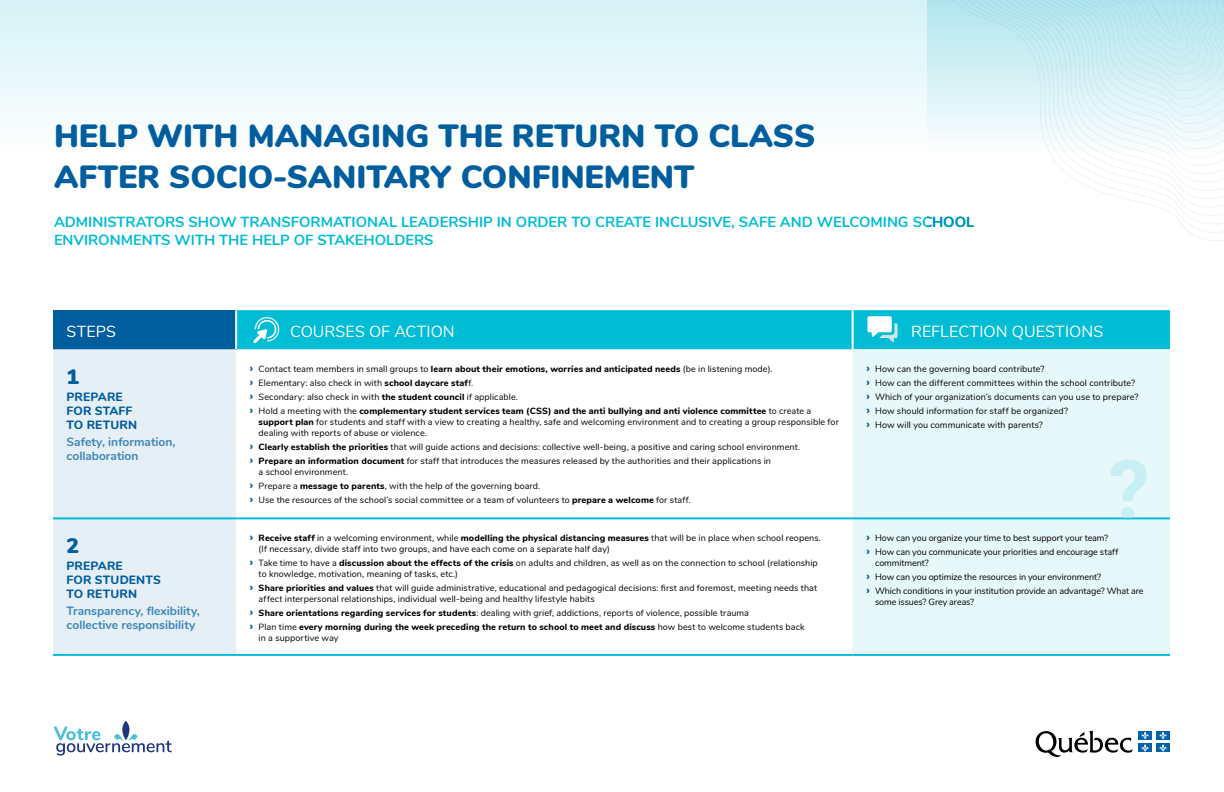
<style>
.page{position:relative;width:1224px;height:792px;background:#fff}
.page>*{position:absolute;margin:0;border:0;box-sizing:border-box;transform-origin:0 0}
.t1{font:900 32.1px/41.3px "Nunito";color:#005e9e}
.Liste_1{font:900 21px "Nunito";color:#005e9e}
.Liste_1-2{font:16px "Nunito";letter-spacing:.005em;color:#fff}
.t2{font:700 14.7px/18.3px "Nunito";color:#00bcd5}
.Liste_1-3{font:700 12px/14px "Nunito";color:#3b87b7}
.Liste_1-4{font:800 12px/14px "Nunito";letter-spacing:.01em;color:#005e9e}
.t3{font:9px/11px "Nunito";letter-spacing:.01em;color:#000}
.t4{font:9px/11px "Nunito";letter-spacing:-.01em;color:#000}
.t5{font:800 9px/11px "Nunito";letter-spacing:.015em;color:#000}
.s1{font-weight:700;font-size:12px;color:#005b9d}
.s2{font-weight:800}
.s3{font-weight:400}
</style>
<div class="page">
<div style="left:0;top:0;width:1224px;height:153px;background:linear-gradient(to bottom,#d4f2f6,#fefefe)"></div>
<div style="left:53px;top:310px;width:183px;height:39px;background:#005e9e"></div>
<div style="left:53px;top:349px;width:183px;height:305px;background:#e7eff6"></div>
<div style="left:853px;top:349px;width:317px;height:305px;background:#e7f8fb"></div>
<hr style="left:235px;top:310px;width:2px;height:39px;background:#fff">
<hr style="left:53px;top:654px;width:183px;height:2px;background:#00bcd5">
<hr style="left:236px;top:654px;width:617px;height:2px;background:#00bcd5">
<hr style="left:853px;top:654px;width:317px;height:2px;background:#00bcd5">
<hr style="left:53px;top:517px;width:183px;height:2px;background:#00bcd5">
<hr style="left:236px;top:517px;width:617px;height:2px;background:#00bcd5">
<hr style="left:853px;top:517px;width:317px;height:2px;background:#00bcd5">
<div style="left:236px;top:310px;width:934px;height:39px;background:#00bcd5"></div>
<svg style="left:1110px;top:460px;width:37px;height:58px;background:#d8f4f8"></svg>
<svg style="left:930px;top:0;width:294px;height:241px"></svg>
<svg style="left:935px;top:0;width:289px;height:233px"></svg>
<svg style="left:943px;top:0;width:281px;height:224px"></svg>
<svg style="left:951px;top:0;width:273px;height:216px"></svg>
<svg style="left:959px;top:0;width:265px;height:208px"></svg>
<svg style="left:967px;top:0;width:257px;height:199px"></svg>
<svg style="left:975px;top:0;width:249px;height:191px"></svg>
<svg style="left:983px;top:0;width:241px;height:183px"></svg>
<svg style="left:991px;top:0;width:233px;height:174px"></svg>
<svg style="left:999px;top:0;width:225px;height:166px"></svg>
<img style="left:55px;top:721px;width:117px;height:35px">
<img style="left:1035px;top:730px;width:135px;height:27px">
<h1 class="t1" style="left:54px;top:113px;width:763px">HELP WITH MANAGING THE RETURN TO CLASS<br>AFTER SOCIO-SANITARY CONFINEMENT</h1>
<p class="t2" style="left:54px;top:212px;width:922px">ADMINISTRATORS SHOW TRANSFORMATIONAL LEADERSHIP IN ORDER TO CREATE INCLUSIVE, SAFE AND WELCOMING SCHOOL<br>ENVIRONMENTS WITH THE HELP OF STAKEHOLDERS</p>
<p class="Liste_1-2" style="left:67px;top:320px;width:51px">STEPS</p>
<p class="Liste_1-2" style="left:290px;top:320px;width:166px">COURSES OF ACTION</p>
<p class="Liste_1-2" style="left:911px;top:320px;width:194px">REFLECTION QUESTIONS</p>
<p class="Liste_1" style="left:67px;top:361px;width:14px">1</p>
<p class="Liste_1-4" style="left:67px;top:389px;width:72px">PREPARE<br>FOR STAFF<br>TO RETURN</p>
<p class="Liste_1-3" style="left:67px;top:434px;width:110px">Safety, information, collaboration</p>
<p class="t3" style="left:250px;top:363px;width:524px"><span class="s1">›</span> Contact team members in small groups to <span class="s2">learn about their emotions, worries and anticipated needs</span> (be in listening mode).</p>
<p class="t3" style="left:250px;top:377px;width:225px"><span class="s1">›</span> Elementary: also check in with <span class="s2">school daycare staf</span>f.</p>
<p class="t3" style="left:250px;top:391px;width:270px"><span class="s1">›</span> Secondary: also check in with <span class="s2">the student council</span> if applicable.</p>
<p class="t3" style="left:259px;top:405px;width:582px;text-indent:-9px"><span class="s1">›</span> Hold a meeting with the <span class="s2">complementary student services team (CSS) and the anti bullying and anti violence committee</span> to create a <span class="s2">support plan</span> for students and staff with a view to creating a healthy, safe and welcoming environment and to creating a group responsible for dealing with reports of abuse or violence.</p>
<p class="t3" style="left:250px;top:441px;width:552px"><span class="s1">›</span> <span class="s2">Clearly establish the priorities</span> that will guide actions and decisions: collective well-being, a positive and caring school environment.</p>
<p class="t3" style="left:259px;top:455px;width:514px;text-indent:-9px"><span class="s1">›</span> <span class="s2">Prepare an information document</span> for staff that introduces the measures released by the authorities and their applications in a school environment.</p>
<p class="t3" style="left:250px;top:480px;width:292px"><span class="s1">›</span> Prepare a <span class="s2">message to parents</span>, with the help of the governing board.</p>
<p class="t3" style="left:250px;top:494px;width:443px"><span class="s1">›</span> Use the resources of the school’s social committee or a team of volunteers to <span class="s2">prepare a welcome</span> for staff.</p>
<p class="t3" style="left:866px;top:363px;width:180px"><span class="s1">›</span> How can the governing board contribute?</p>
<p class="t3" style="left:866px;top:377px;width:270px"><span class="s1">›</span> How can the different committees within the school contribute?</p>
<p class="t3" style="left:866px;top:391px;width:274px"><span class="s1">›</span> Which of your organization’s documents can you use to prepare?</p>
<p class="t3" style="left:866px;top:405px;width:203px"><span class="s1">›</span> How should information for staff be organized?</p>
<p class="t3" style="left:866px;top:419px;width:178px"><span class="s1">›</span> How will you communicate with parents?</p>
<p class="Liste_1" style="left:67px;top:530px;width:14px">2</p>
<p class="Liste_1-4" style="left:67px;top:558px;width:96px">PREPARE<br>FOR STUDENTS<br>TO RETURN</p>
<p class="Liste_1-3" style="left:67px;top:603px;width:135px">Transparency, flexibility, collective responsibility</p>
<p class="t3" style="left:259px;top:532px;width:564px;text-indent:-9px"><span class="s1">›</span> <span class="s2">Receive staff</span> in a welcoming environment, while <span class="s2">modelling the physical distancing measures</span> that will be in place when school reopens. (If necessary, divide staff into two groups, and have each come on a separate half day)</p>
<p class="t3" style="left:259px;top:557px;width:561px;text-indent:-9px"><span class="s1">›</span> Take time to have a <span class="s2">discussion about the effects of the crisis</span> on adults and children, as well as on the connection to school (relationship to knowledge, motivation, meaning of tasks, etc.)</p>
<p class="t3" style="left:259px;top:582px;width:560px;text-indent:-9px"><span class="s1">›</span> <span class="s2">Share priorities and values</span> that will guide administrative, educational and pedagogical decisions: first and foremost, meeting needs that affect interpersonal relationships, individual well-being and healthy lifestyle habits</p>
<p class="t3" style="left:250px;top:607px;width:501px"><span class="s1">›</span> <span class="s2">Share orientations regarding services for students</span>: dealing with grief, addictions, reports of violence, possible trauma</p>
<p class="t5" style="left:259px;top:621px;width:548px;text-indent:-9px"><span class="s1">›</span> <span class="s3">Plan time</span> every morning during the week preceding the return to school to meet and discuss <span class="s3">how best to welcome students back in a supportive way</span></p>
<p class="t4" style="left:866px;top:532px;width:244px"><span class="s1">›</span> How can you organize your time to best support your team?</p>
<p class="t4" style="left:875px;top:546px;width:245px;text-indent:-9px"><span class="s1">›</span> How can you communicate your priorities and encourage staff commitment?</p>
<p class="t4" style="left:866px;top:571px;width:237px"><span class="s1">›</span> How can you optimize the resources in your environment?</p>
<p class="t4" style="left:875px;top:585px;width:270px;text-indent:-9px"><span class="s1">›</span> Which conditions in your institution provide an advantage? What are some issues? Grey areas?</p>
</div>
